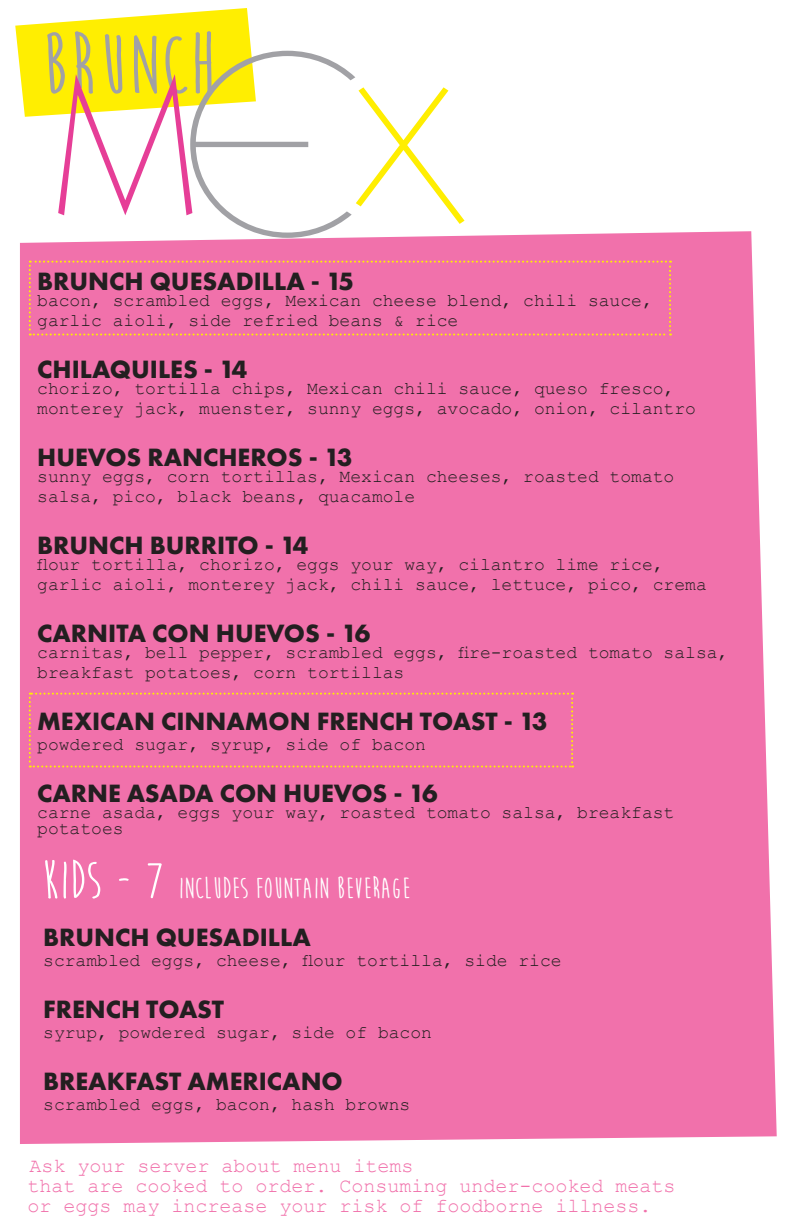
<style>
.page{position:relative;width:792px;height:1224px;background:#fff}
.page>*{position:absolute;margin:0;border:0;box-sizing:border-box;transform-origin:0 0}
.t1{font:700 84.2px "Moon Flower";color:#a1a1a5;scale:1.11 1}
.t2{font:700 30px "Moon Flower";color:#fff}
.t3{font:700 26px "Futura PT";color:#231f20}
.t4{font:20px/20px "Courier New";color:#f171ab}
.t5{font:18px/20px "Courier New";color:#231f20}
.s1{font-size:54px}
</style>
<div class="page">
<div style="left:20px;top:231px;width:757px;height:913px;background:#f171ab"></div>
<svg style="left:15px;top:8px;width:450px;height:230px"></svg>
<div style="left:459px;top:23px;width:309px;height:182px;background:#fff"></div>
<div style="left:29px;top:261px;width:642px;height:75px;background:#f171ab"></div>
<div style="left:29px;top:693px;width:544px;height:75px;background:#f171ab"></div>
<h1 class="t1" style="left:42px;top:21px;width:158px">BRUNCH</h1>
<p class="t3" style="left:37px;top:264px;width:318px">BRUNCH QUESADILLA - 15</p>
<p class="t5" style="left:37px;top:289px;width:617px">bacon, scrambled eggs, Mexican cheese blend, chili sauce, garlic aioli, side refried beans &amp; rice</p>
<p class="t3" style="left:37px;top:352px;width:212px">CHILAQUILES - 14</p>
<p class="t5" style="left:37px;top:377px;width:660px">chorizo, tortilla chips, Mexican chili sauce, queso fresco, monterey jack, muenster, sunny eggs, avocado, onion, cilantro</p>
<p class="t3" style="left:37px;top:440px;width:317px">HUEVOS RANCHEROS - 13</p>
<p class="t5" style="left:37px;top:465px;width:639px">sunny eggs, corn tortillas, Mexican cheeses, roasted tomato salsa, pico, black beans, quacamole</p>
<p class="t3" style="left:37px;top:528px;width:273px">BRUNCH BURRITO - 14</p>
<p class="t5" style="left:37px;top:553px;width:671px">flour tortilla, chorizo, eggs your way, cilantro lime rice, garlic aioli, monterey jack, chili sauce, lettuce, pico, crema</p>
<p class="t3" style="left:37px;top:616px;width:335px">CARNITA CON HUEVOS - 16</p>
<p class="t5" style="left:37px;top:641px;width:693px">carnitas, bell pepper, scrambled eggs, fire-roasted tomato salsa, breakfast potatoes, corn tortillas</p>
<p class="t3" style="left:37px;top:704px;width:512px">MEXICAN CINNAMON FRENCH TOAST - 13</p>
<p class="t5" style="left:37px;top:733px;width:390px">powdered sugar, syrup, side of bacon</p>
<p class="t3" style="left:37px;top:776px;width:402px">CARNE ASADA CON HUEVOS - 16</p>
<p class="t5" style="left:37px;top:803px;width:639px;line-height:16px">carne asada, eggs your way, roasted tomato salsa, breakfast potatoes</p>
<p class="t2" style="left:42px;top:873px;width:370px"><span class="s1">KIDS - 7</span> INCLUDES FOUNTAIN BEVERAGE</p>
<p class="t3" style="left:43px;top:921px;width:269px">BRUNCH QUESADILLA</p>
<p class="t5" style="left:43px;top:950px;width:520px">scrambled eggs, cheese, flour tortilla, side rice</p>
<p class="t3" style="left:43px;top:993px;width:182px">FRENCH TOAST</p>
<p class="t5" style="left:43px;top:1022px;width:390px">syrup, powdered sugar, side of bacon</p>
<p class="t3" style="left:43px;top:1065px;width:301px">BREAKFAST AMERICANO</p>
<p class="t5" style="left:43px;top:1094px;width:369px">scrambled eggs, bacon, hash browns</p>
<p class="t4" style="left:27px;top:1155px;width:650px">Ask your server about menu items<br>that are cooked to order. Consuming under-cooked meats or eggs may increase your risk of foodborne illness.</p>
</div>
